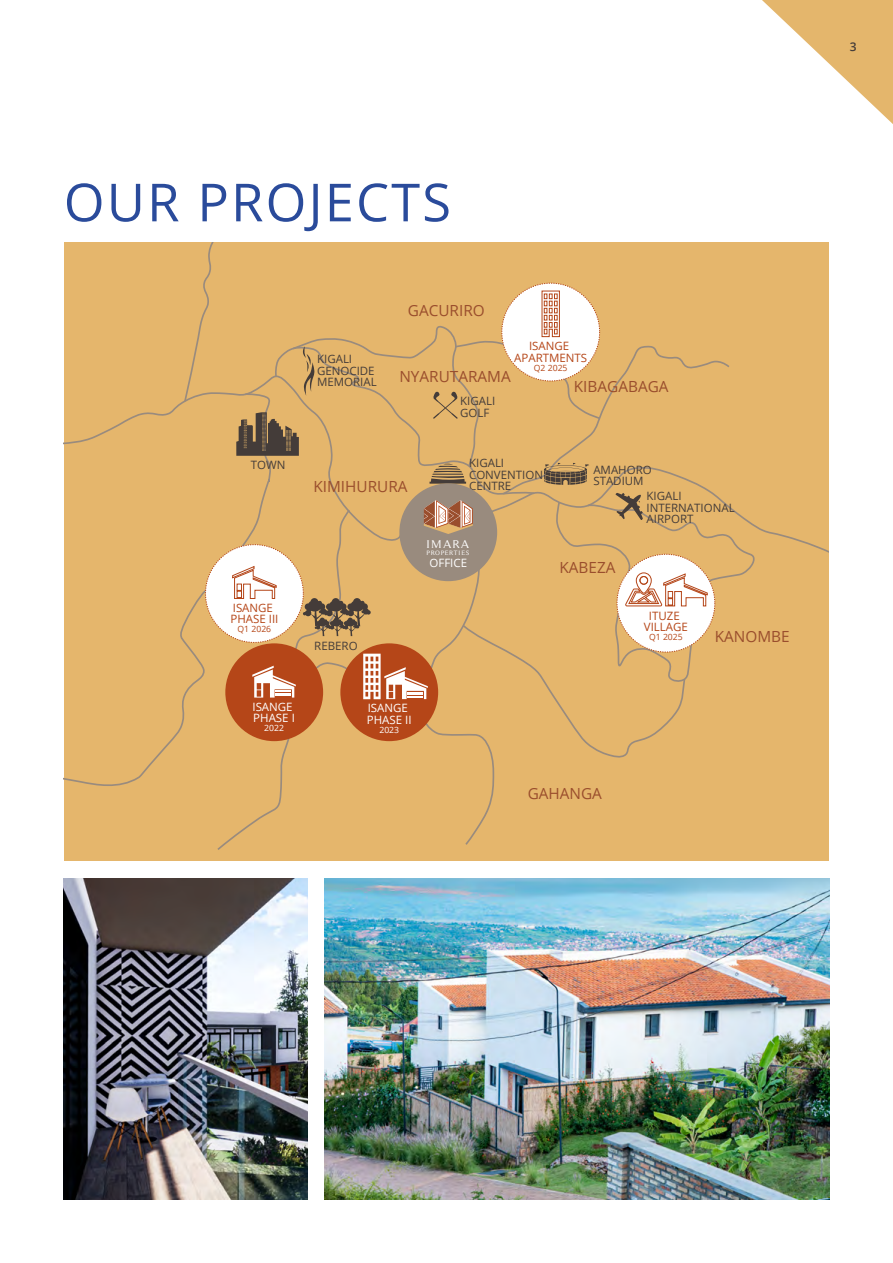
<style>
.page{position:relative;width:893px;height:1263px;background:#fff}
.page>*{position:absolute;margin:0;border:0;box-sizing:border-box;transform-origin:0 0}
.t1{font:52.5px "Open Sans";letter-spacing:.04em;color:#2a4b9b}
.t2{font:15.3px "Open Sans";color:#9a4e2d}
.t3{font:600 12px "Open Sans";color:#443c39}
.t4{font:11.55px/11.6px "Open Sans";color:#443c39}
.t5{font:11.55px/11.6px "Open Sans";color:#b54618;text-align:center}
.t6{font:11.55px/11.6px "Open Sans";color:#fff}
.t7{font:11.4px "Timeless";letter-spacing:.105em;color:#fff;scale:1.04 1}
.t8{font:8.55px "Open Sans";color:#b54618}
.t9{font:8.55px "Open Sans";color:#fff}
.t10{font:6.45px "Timeless";letter-spacing:.09em;color:#fff;scale:1.04 1}
</style>
<div class="page">
<svg style="left:762px;top:0;width:131px;height:124px"></svg>
<div style="left:64px;top:242px;width:765px;height:619px;background:#e5b66c"></div>
<svg style="left:64px;top:401px;width:119px;height:385px"></svg>
<svg style="left:183px;top:242px;width:572px;height:608px"></svg>
<img style="left:64px;top:878px;width:243px;height:321px">
<img style="left:325px;top:878px;width:504px;height:321px">
<h1 class="t1" style="left:64px;top:166px;width:389px">OUR PROJECTS</h1>
<p class="t4" style="left:317px;top:353px;width:61px">KIGALI<br>GENOCIDE<br>MEMORIAL</p>
<h2 class="t2" style="left:408px;top:300px;width:78px">GACURIRO</h2>
<p class="t5" style="left:514px;top:340px;width:75px">ISANGE<br>APARTMENTS</p>
<p class="t8" style="left:534px;top:362px;width:35px">Q2 2025</p>
<h2 class="t2" style="left:399px;top:366px;width:113px">NYARUTARAMA</h2>
<h2 class="t2" style="left:574px;top:376px;width:96px">KIBAGABAGA</h2>
<p class="t4" style="left:460px;top:395px;width:37px">KIGALI<br>GOLF</p>
<p class="t4" style="left:251px;top:459px;width:36px">TOWN</p>
<p class="t4" style="left:469px;top:457px;width:75px">KIGALI<br>CONVENTION<br>CENTRE</p>
<h2 class="t2" style="left:313px;top:476px;width:96px">KIMIHURURA</h2>
<p class="t5" style="left:230px;top:601px;width:50px;text-align:left">ISANGE<br>PHASE III</p>
<p class="t8" style="left:238px;top:623px;width:35px">Q1 2026</p>
<p class="t4" style="left:314px;top:640px;width:45px">REBERO</p>
<p class="t7" style="left:427px;top:537px;width:43px">IMARA</p>
<p class="t10" style="left:427px;top:549px;width:43px">PROPERTIES</p>
<p class="t6" style="left:429px;top:557px;width:39px">OFFICE</p>
<p class="t4" style="left:593px;top:463px;width:60px">AMAHORO<br>STADIUM</p>
<h2 class="t2" style="left:559px;top:557px;width:58px">KABEZA</h2>
<p class="t4" style="left:647px;top:490px;width:90px">KIGALI<br>INTERNATIONAL<br>AIRPORT</p>
<p class="t5" style="left:644px;top:609px;width:46px">ITUZE<br>VILLAGE</p>
<p class="t8" style="left:649px;top:631px;width:35px">Q1 2025</p>
<h2 class="t2" style="left:715px;top:626px;width:76px">KANOMBE</h2>
<p class="t6" style="left:252px;top:700px;width:44px">ISANGE<br>PHASE I</p>
<p class="t9" style="left:264px;top:722px;width:21px">2022</p>
<p class="t6" style="left:367px;top:702px;width:46px">ISANGE<br>PHASE II</p>
<p class="t9" style="left:379px;top:724px;width:21px">2023</p>
<h2 class="t2" style="left:528px;top:783px;width:76px">GAHANGA</h2>
<p class="t3" style="left:850px;top:38px;width:8px">3</p>
</div>
